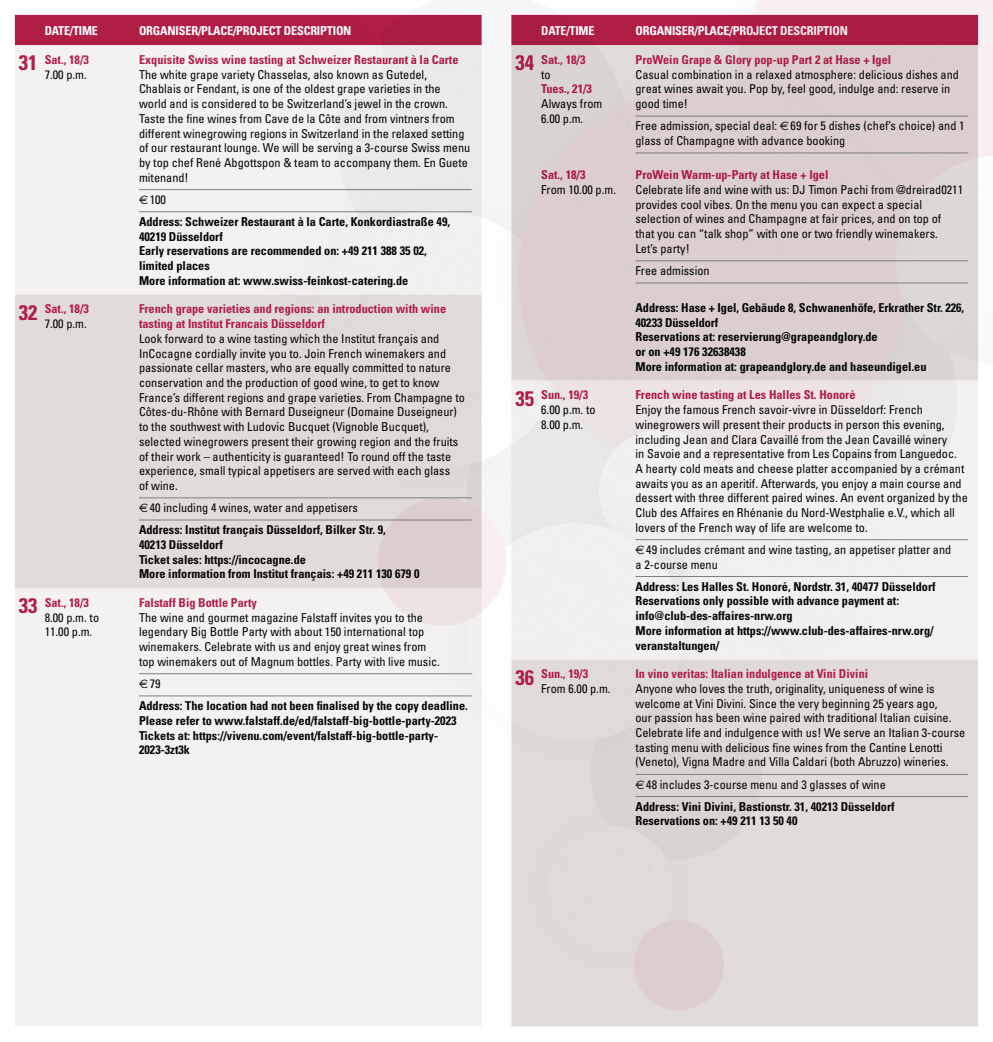
<style>
.page{position:relative;width:993px;height:1042px;background:#fff}
.page>*{position:absolute;margin:0;border:0;box-sizing:border-box;transform-origin:0 0}
.t1{font:condensed 12.25px/14.7px "Univers";color:#040506}
.t2{font:700 condensed 12.25px/14.7px "Univers";color:#040506}
.t3{font:700 condensed 12.25px/14.7px "Univers";color:#b01e46;text-align:right}
.t4{font:700 condensed 12.25px "Univers";letter-spacing:-.015em;color:#fff}
.s1{font-size:21px}
.s2{font-weight:400;color:#040506}
.s3{font-family:"Euro Sans";font-weight:400;font-stretch:normal}
.s4{font-weight:400}
.s5{font-weight:700;font-size:21px;color:#b01e46}
.s6{font-weight:700;color:#b01e46}
.s7{font-family:"Euro Sans";font-stretch:normal}
</style>
<div class="page">
<svg style="left:14px;top:14px;width:107px;height:1012px;fill:#f3f2f0"></svg>
<img style="left:121px;top:0;width:871px;height:1027px">
<p class="t4" style="left:45px;top:23px;width:55px">DATE/TIME</p>
<p class="t4" style="left:139px;top:23px;width:214px">ORGANISER/PLACE/PROJECT DESCRIPTION</p>
<p class="t3" style="left:19px;top:52px;width:72px"><span class="s1">31</span> Sat., 18/3<br><span class="s2">7.00 p.m.</span></p>
<p class="t3" style="left:139px;top:52px;width:321px">Exquisite Swiss wine tasting at Schweizer Restaurant à la Carte</p>
<p class="t1" style="left:139px;top:67px;width:332px">The white grape variety Chasselas, also known as Gutedel, Chablais or Fendant, is one of the oldest grape varieties in the world and is considered to be Switzerland’s jewel in the crown.<br>Taste the fine wines from Cave de la Côte and from vintners from different winegrowing regions in Switzerland in the relaxed setting of our restaurant lounge. We will be serving a 3-course Swiss menu by top chef René Abgottspon &amp; team to accompany them. En Guete mitenand!</p>
<p class="t2" style="left:139px;top:188px;width:312px;line-height:22.1px"><span class="s3">€</span><span class="s4">100<br></span>Address: Schweizer Restaurant à la Carte, Konkordiastraße 49,</p>
<p class="t2" style="left:139px;top:229px;width:289px">40219 Düsseldorf<br>Early reservations are recommended on: +49 211 388 35 02, limited places<br>More information at: www.swiss-feinkost-catering.de</p>
<p class="t3" style="left:19px;top:302px;width:72px"><span class="s1">32</span> Sat., 18/3<br><span class="s2">7.00 p.m.</span></p>
<p class="t3" style="left:139px;top:302px;width:308px;text-align:left">French grape varieties and regions: an introduction with wine tasting at Institut Francais Düsseldorf</p>
<p class="t1" style="left:139px;top:331px;width:327px">Look forward to a wine tasting which the Institut français and InCocagne cordially invite you to. Join French winemakers and passionate cellar masters, who are equally committed to nature conservation and the production of good wine, to get to know France’s different regions and grape varieties. From Champagne to Côtes-du-Rhône with Bernard Duseigneur (Domaine Duseigneur) to the southwest with Ludovic Bucquet (Vignoble Bucquet), selected winegrowers present their growing region and the fruits of their work – authenticity is guaranteed! To round off the taste experience, small typical appetisers are served with each glass<br>of wine.</p>
<p class="t2" style="left:139px;top:497px;width:248px;line-height:22.1px"><span class="s3">€</span><span class="s4">40 including 4 wines, water and appetisers<br></span>Address: Institut français Düsseldorf, Bilker Str. 9,</p>
<p class="t2" style="left:139px;top:537px;width:282px">40213 Düsseldorf<br>Ticket sales: https://incocagne.de<br>More information from Institut français: +49 211 130 679 0</p>
<p class="t1" style="left:45px;top:595px;width:56px;text-indent:-26px"><span class="s5">33</span> <span class="s6">Sat., 18/3<br></span>8.00 p.m. to<br>11.00 p.m.</p>
<p class="t3" style="left:139px;top:595px;width:119px">Falstaff Big Bottle Party</p>
<p class="t1" style="left:139px;top:610px;width:302px">The wine and gourmet magazine Falstaff invites you to the legendary Big Bottle Party with about 150 international top winemakers. Celebrate with us and enjoy great wines from top winemakers out of Magnum bottles. Party with live music.</p>
<p class="t2" style="left:139px;top:672px;width:330px;line-height:22.1px"><span class="s3">€</span><span class="s4">79<br></span>Address: The location had not been finalised by the copy deadline.</p>
<p class="t2" style="left:139px;top:713px;width:319px">Please refer to www.falstaff.de/ed/falstaff-big-bottle-party-2023<br>Tickets at: https://vivenu.com/event/falstaff-big-bottle-party-<br>2023-3zt3k</p>
<p class="t4" style="left:541px;top:23px;width:55px">DATE/TIME</p>
<p class="t4" style="left:635px;top:23px;width:214px">ORGANISER/PLACE/PROJECT DESCRIPTION</p>
<p class="t3" style="left:541px;top:52px;width:46px;text-align:left;text-indent:-26px"><span class="s1">34</span> Sat., 18/3 <span class="s2">to</span></p>
<p class="t3" style="left:541px;top:82px;width:52px">Tues., 21/3</p>
<p class="t1" style="left:541px;top:96px;width:63px">Always from<br>6.00 p.m.</p>
<p class="t3" style="left:635px;top:52px;width:257px">ProWein Grape &amp; Glory pop-up Part 2 at Hase + Igel</p>
<p class="t1" style="left:635px;top:67px;width:325px">Casual combination in a relaxed atmosphere: delicious dishes and great wines await you. Pop by, feel good, indulge and: reserve in good time!</p>
<p class="t1" style="left:635px;top:118px;width:330px">Free admission, special deal: <span class="s7">€</span>69 for 5 dishes (chef’s choice) and 1 glass of Champagne with advance booking</p>
<p class="t3" style="left:635px;top:168px;width:194px">ProWein Warm-up-Party at Hase + Igel</p>
<p class="t1" style="left:635px;top:182px;width:329px">Celebrate life and wine with us: DJ Timon Pachi from @dreirad0211 provides cool vibes. On the menu you can expect a special selection of wines and Champagne at fair prices, and on top of that you can “talk shop” with one or two friendly winemakers.<br>Let’s party!</p>
<p class="t1" style="left:635px;top:263px;width:76px">Free admission</p>
<p class="t2" style="left:635px;top:300px;width:330px">Address: Hase + Igel, Gebäude 8, Schwanenhöfe, Erkrather Str. 226, 40233 Düsseldorf<br>Reservations at: reservierung@grapeandglory.de<br>or on +49 176 32638438<br>More information at: grapeandglory.de and haseundigel.eu</p>
<p class="t3" style="left:541px;top:168px;width:46px">Sat., 18/3</p>
<p class="t1" style="left:541px;top:182px;width:76px">From 10.00 p.m.</p>
<p class="t1" style="left:541px;top:387px;width:56px;text-indent:-26px"><span class="s5">35</span> <span class="s6">Sun., 19/3<br></span>6.00 p.m. to<br>8.00 p.m.</p>
<p class="t3" style="left:635px;top:388px;width:221px">French wine tasting at Les Halles St. Honoré</p>
<p class="t1" style="left:635px;top:402px;width:334px">Enjoy the famous French savoir-vivre in Düsseldorf: French winegrowers will present their products in person this evening, including Jean and Clara Cavaillé from the Jean Cavaillé winery<br>in Savoie and a representative from Les Copains from Languedoc.<br>A hearty cold meats and cheese platter accompanied by a crémant awaits you as an aperitif. Afterwards, you enjoy a main course and dessert with three different paired wines. An event organized by the Club des Affaires en Rhénanie du Nord-Westphalie e.V., which all lovers of the French way of life are welcome to.</p>
<p class="t1" style="left:635px;top:542px;width:317px"><span class="s7">€</span>49 includes crémant and wine tasting, an appetiser platter and a 2-course menu</p>
<p class="t2" style="left:635px;top:579px;width:301px">Address: Les Halles St. Honoré, Nordstr. 31, 40477 Düsseldorf Reservations only possible with advance payment at: info@club-des-affaires-nrw.org<br>More information at https://www.club-des-affaires-nrw.org/ veranstaltungen/</p>
<p class="t1" style="left:541px;top:666px;width:71px;text-indent:-26px"><span class="s5">36</span> <span class="s6">Sun., 19/3<br></span>From 6.00 p.m.</p>
<p class="t3" style="left:635px;top:666px;width:234px">In vino veritas: Italian indulgence at Vini Divini</p>
<p class="t1" style="left:635px;top:681px;width:331px">Anyone who loves the truth, originality, uniqueness of wine is welcome at Vini Divini. Since the very beginning 25 years ago,<br>our passion has been wine paired with traditional Italian cuisine.<br>Celebrate life and indulgence with us! We serve an Italian 3-course tasting menu with delicious fine wines from the Cantine Lenotti (Veneto), Vigna Madre and Villa Caldari (both Abruzzo) wineries.</p>
<p class="t2" style="left:635px;top:773px;width:260px;line-height:22.1px"><span class="s3">€</span><span class="s4">48 includes 3-course menu and 3 glasses of wine<br></span>Address: Vini Divini, Bastionstr. 31, 40213 Düsseldorf</p>
<p class="t2" style="left:635px;top:813px;width:163px">Reservations on: +49 211 13 50 40</p>
</div>
